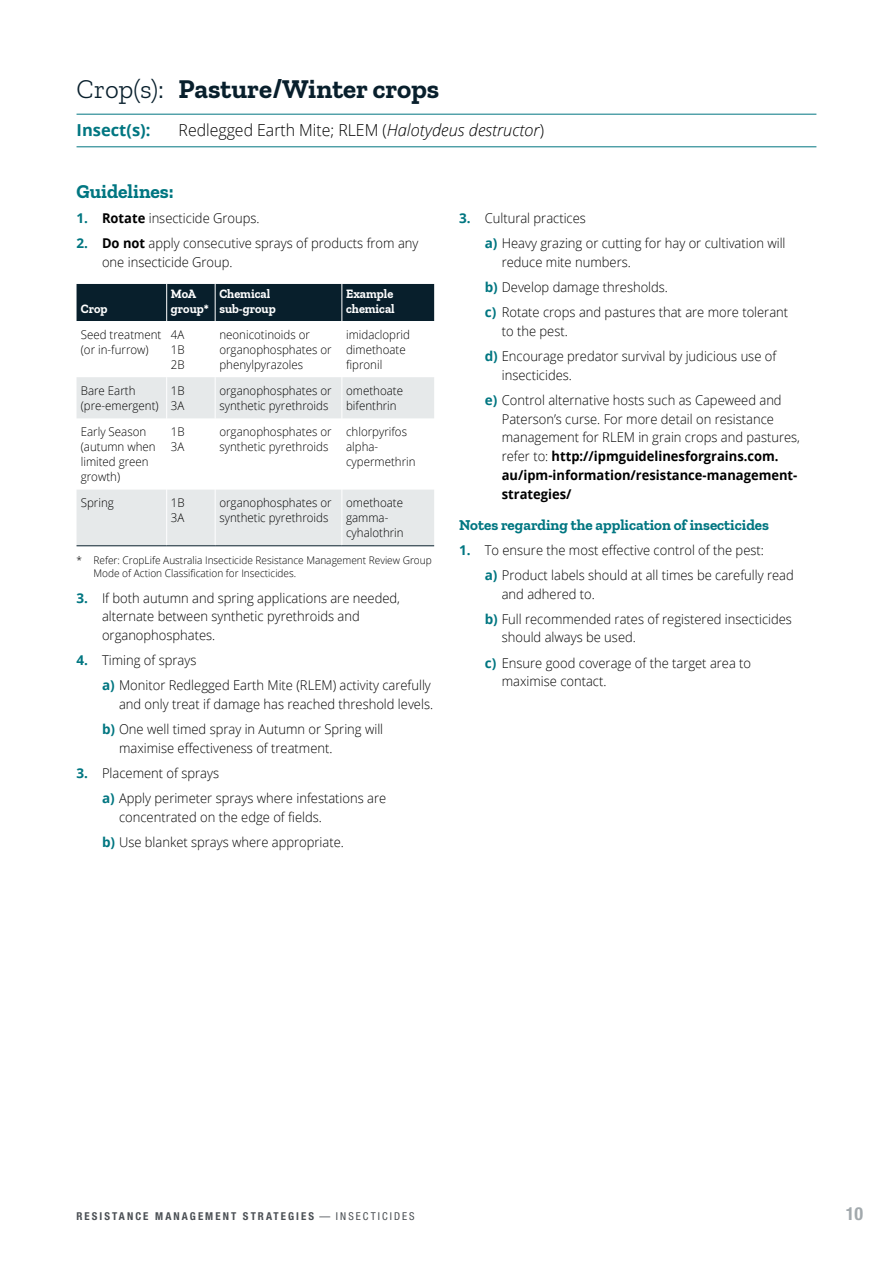
<style>
.page{position:relative;width:893px;height:1263px;background:#fff}
.page>*{position:absolute;margin:0;border:0;box-sizing:border-box;transform-origin:0 0}
.Crop_heading{font:700 27px "Zilla Slab";color:#081f2c}
.t1{font:700 19.5px "Zilla Slab";color:#007681}
.t2{font:700 condensed 18px "Helvetica Neue LT Std";color:#a2a9ad}
.t3{font:300 16.5px "Open Sans";color:#000;scale:.96 1}
.t4{font:700 16.5px "Open Sans";color:#007681}
.t5{font:700 15px "Zilla Slab";color:#007681}
.t6{font:300 13.5px/18.8px "Open Sans";color:#000;scale:.96 1}
.Table_heading{font:700 12.75px/14.2px "Zilla Slab";color:#fff;scale:.96 1}
.Table_text{font:300 12px/15px "Open Sans";color:#000;scale:.96 1}
.t7{font:700 condensed 10.8px "Helvetica Neue LT Std";letter-spacing:.19em;color:#4a4f54}
.Table_notes{font:300 10.5px/13.5px "Open Sans";color:#000;scale:.96 1}
.s1{font-weight:300}
.s2{font-style:italic}
.s3{font-weight:700;color:#007681}
.s4{font-weight:700}
.s5{font-weight:400}
</style>
<div class="page">
<hr style="left:77px;top:114px;width:739px;height:1px;background:#007681">
<hr style="left:77px;top:146px;width:739px;height:1px;background:#007681">
<div style="left:77px;top:284px;width:357px;height:37px;background:#081f2c"></div>
<svg style="left:77px;top:377px;width:357px;height:168px;fill:#e6e9ea"></svg>
<hr style="left:166px;top:284px;width:1px;height:37px;background:#fff">
<hr style="left:166px;top:377px;width:1px;height:41px;background:#fff">
<hr style="left:166px;top:418px;width:1px;height:72px;background:#fff">
<hr style="left:166px;top:490px;width:1px;height:55px;background:#fff">
<hr style="left:215px;top:284px;width:1px;height:37px;background:#fff">
<hr style="left:341px;top:284px;width:1px;height:37px;background:#fff">
<hr style="left:215px;top:377px;width:1px;height:41px;background:#fff">
<hr style="left:341px;top:377px;width:1px;height:41px;background:#fff">
<hr style="left:215px;top:418px;width:1px;height:72px;background:#fff">
<hr style="left:341px;top:418px;width:1px;height:72px;background:#fff">
<hr style="left:215px;top:490px;width:1px;height:55px;background:#fff">
<hr style="left:341px;top:490px;width:1px;height:55px;background:#fff">
<hr style="left:77px;top:545px;width:90px;height:1px;background:#081f2c">
<hr style="left:167px;top:545px;width:48px;height:1px;background:#081f2c">
<hr style="left:215px;top:545px;width:127px;height:1px;background:#081f2c">
<hr style="left:342px;top:545px;width:92px;height:1px;background:#081f2c">
<p class="Crop_heading" style="left:77px;top:73px;width:364px"><span class="s1">Crop(s):</span> Pasture/Winter crops</p>
<p class="t4" style="left:77px;top:118px;width:75px">Insect(s):</p>
<p class="t3" style="left:179px;top:119px;width:382px">Redlegged Earth Mite; RLEM (<span class="s2">Halotydeus destructor</span>)</p>
<h3 class="t1" style="left:77px;top:180px;width:99px">Guidelines:</h3>
<p class="t6" style="left:77px;top:208px;width:192px"><span class="s3">1.</span> <span class="s4">Rotate</span> insecticide Groups.</p>
<p class="t6" style="left:102px;top:234px;width:331px;text-indent:-26px"><span class="s3">2.</span> <span class="s4">Do not</span> apply consecutive sprays of products from any one insecticide Group.</p>
<p class="Table_heading" style="left:81px;top:301px;width:29px">Crop</p>
<p class="Table_heading" style="left:171px;top:287px;width:41px">MoA group*</p>
<p class="Table_heading" style="left:219px;top:287px;width:60px">Chemical sub-group</p>
<p class="Table_heading" style="left:346px;top:287px;width:52px">Example chemical</p>
<p class="Table_text" style="left:81px;top:326px;width:85px">Seed treatment (or in-furrow)</p>
<p class="Table_text" style="left:171px;top:326px;width:16px;text-align:justify">4A 1B 2B</p>
<p class="Table_text" style="left:219px;top:326px;width:118px">neonicotinoids or organophosphates or phenylpyrazoles</p>
<p class="Table_text" style="left:346px;top:326px;width:68px">imidacloprid dimethoate fipronil</p>
<p class="Table_text" style="left:81px;top:383px;width:83px">Bare Earth (pre-emergent)</p>
<p class="Table_text" style="left:171px;top:383px;width:16px">1B<br>3A</p>
<p class="Table_text" style="left:219px;top:383px;width:118px">organophosphates or synthetic pyrethroids</p>
<p class="Table_text" style="left:346px;top:383px;width:61px">omethoate bifenthrin</p>
<p class="Table_text" style="left:81px;top:424px;width:80px">Early Season (autumn when limited green growth)</p>
<p class="Table_text" style="left:171px;top:424px;width:16px">1B<br>3A</p>
<p class="Table_text" style="left:219px;top:424px;width:118px">organophosphates or synthetic pyrethroids</p>
<p class="Table_text" style="left:346px;top:424px;width:74px">chlorpyrifos alpha&shy;cypermethrin</p>
<p class="Table_text" style="left:81px;top:495px;width:36px">Spring</p>
<p class="Table_text" style="left:171px;top:495px;width:16px">1B<br>3A</p>
<p class="Table_text" style="left:219px;top:495px;width:118px">organophosphates or synthetic pyrethroids</p>
<p class="Table_text" style="left:346px;top:495px;width:61px">omethoate gamma&shy;cyhalothrin</p>
<p class="Table_notes" style="left:94px;top:553px;width:354px;text-indent:-17px">* Refer: CropLife Australia Insecticide Resistance Management Review Group<br>Mode of Action Classification for Insecticides.</p>
<p class="t6" style="left:102px;top:588px;width:312px;text-indent:-26px"><span class="s3">3.</span> If both autumn and spring applications are needed, alternate between synthetic pyrethroids and organophosphates.</p>
<p class="t6" style="left:77px;top:650px;width:126px"><span class="s3">4.</span> Timing of sprays</p>
<p class="t6" style="left:102px;top:676px;width:346px;text-align:right"><span class="s3">a)</span> Monitor Redlegged Earth Mite (RLEM) activity carefully and only treat if damage has reached threshold levels.</p>
<p class="t6" style="left:119px;top:719px;width:277px;text-indent:-17px"><span class="s3">b)</span> One well timed spray in Autumn or Spring will maximise effectiveness of treatment.</p>
<p class="t6" style="left:77px;top:763px;width:150px"><span class="s3">3.</span> Placement of sprays</p>
<p class="t6" style="left:119px;top:788px;width:280px;text-indent:-17px"><span class="s3">a)</span> Apply perimeter sprays where infestations are concentrated on the edge of fields.</p>
<p class="t6" style="left:102px;top:832px;width:253px"><span class="s3">b)</span> Use blanket sprays where appropriate.</p>
<p class="t6" style="left:459px;top:208px;width:133px"><span class="s3">3.</span> Cultural practices</p>
<p class="t6" style="left:502px;top:234px;width:297px;text-indent:-17px"><span class="s3">a)</span> Heavy grazing or cutting for hay or cultivation will reduce mite numbers.</p>
<p class="t6" style="left:485px;top:277px;width:192px"><span class="s3">b)</span> Develop damage thresholds.</p>
<p class="t6" style="left:502px;top:303px;width:300px;text-indent:-17px"><span class="s3">c)</span> Rotate crops and pastures that are more tolerant to the pest.</p>
<p class="t6" style="left:502px;top:346px;width:287px;text-indent:-17px"><span class="s3">d)</span> Encourage predator survival by judicious use of insecticides.</p>
<p class="t6" style="left:502px;top:390px;width:312px;text-indent:-17px"><span class="s3">e)</span> Control alternative hosts such as Capeweed and Paterson’s curse. For more detail on resistance management for RLEM in grain crops and pastures, refer to: <span class="s4">http://ipmguidelinesforgrains.com. au/ipm-information/resistance-management&shy;strategies/</span></p>
<h4 class="t5" style="left:459px;top:516px;width:311px">Notes regarding the application of insecticides</h4>
<p class="t6" style="left:459px;top:540px;width:319px"><span class="s3">1.</span> To ensure the most effective control of the pest:</p>
<p class="t6" style="left:502px;top:565px;width:306px;text-indent:-17px"><span class="s3">a)</span> Product labels should at all times be carefully read and adhered to.</p>
<p class="t6" style="left:502px;top:609px;width:304px;text-indent:-17px"><span class="s3">b)</span> Full recommended rates of registered insecticides should always be used.</p>
<p class="t6" style="left:502px;top:653px;width:261px;text-indent:-17px"><span class="s3">c)</span> Ensure good coverage of the target area to maximise contact.</p>
<p class="t7" style="left:77px;top:1210px;width:340px">RESISTANCE MANAGEMENT STRATEGIES <span class="s5">— INSECTICIDES</span></p>
<h3 class="t2" style="left:846px;top:1203px;width:19px">10</h3>
</div>
